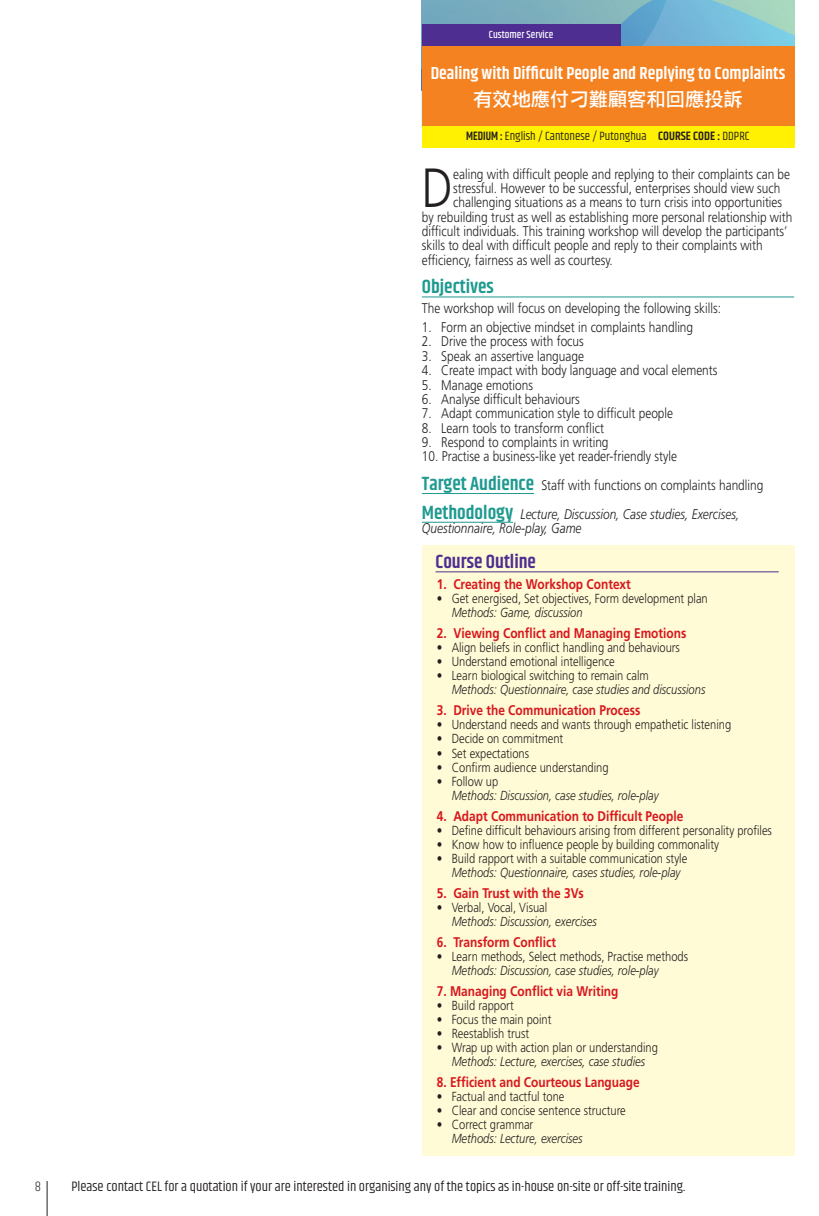
<style>
.page{position:relative;width:819px;height:1216px;background:#fff}
.page>*{position:absolute;margin:0;border:0;box-sizing:border-box;transform-origin:0 0}
._2019_Body_Text{font:300 55.12px "Frutiger LT Std";color:#231f20;scale:.85 1}
._2019_Eng_Headline{font:19.25px "DF Li Hei HK W5";color:#fff}
._2019_Sub-head{font:600 19.25px "Khand";color:#4e2e91}
._2019_Sub-head-2{font:600 19.25px "Khand";color:#1e9a90}
._2019_Eng_Headline-2{font:600 17.5px "Khand";color:#fff}
._2019_Body_Text-2{font:300 14px "Frutiger LT Std";color:#231f20;scale:.85 1}
._2019_Course_Headlin{font:700 14px "Frutiger LT Std";color:#d7171f;scale:.85 1}
.t1{font:14px "Khand";color:#231f20}
._2019_Sub-head-3{font:italic 300 14px/14.3px "Frutiger LT Std";color:#231f20;scale:.85 1}
._2019_Sub-head-4{font:300 14px "Frutiger LT Std";color:#231f20;scale:.85 1}
.t2{font:300 14px "Khand";color:#231f20}
._2019_Course_Body_Te{font:300 13.12px "Frutiger LT Std";color:#231f20;scale:.85 1}
._2019_Course_Body_Te-2{font:italic 300 13.12px "Frutiger LT Std";color:#231f20;scale:.85 1}
.t3{font:12.25px "Khand";color:#231f20}
.t4{font:500 10.5px "Khand";color:#fff}
.s1{font-weight:600}
.s2{font-family:"Khand";font-weight:600;font-size:19.25px;color:#1e9a90}
.s3{font-family:"Khand";font-weight:600;font-style:normal;font-size:19.25px;color:#1e9a90}
</style>
<div class="page">
<hr style="left:47px;top:1180px;width:1px;height:35px;background:#231f20">
<img style="left:422px;top:0;width:372px;height:46px">
<div style="left:422px;top:25px;width:198px;height:27px;background:#4e2e91"></div>
<div style="left:422px;top:46px;width:372px;height:88px;background:#f58220"></div>
<div style="left:422px;top:126px;width:372px;height:21px;background:#fff101"></div>
<div style="left:422px;top:544px;width:372px;height:611px;background:#fffbd6"></div>
<hr style="left:435px;top:571px;width:343px;height:1px;background:#4e2e91">
<hr style="left:422px;top:297px;width:372px;height:1px;background:#1e9a90">
<hr style="left:422px;top:493px;width:112px;height:1px;background:#1e9a90">
<hr style="left:422px;top:522px;width:91px;height:1px;background:#1e9a90">
<p class="t4" style="left:489px;top:28px;width:66px">Customer Service</p>
<p class="_2019_Eng_Headline-2" style="left:431px;top:61px;width:356px">Dealing with Difficult People and Replying to Complaints</p>
<p class="_2019_Eng_Headline" style="left:473px;top:89px;width:271px">有效地應付刁難顧客和回應投訴</p>
<p class="t3" style="left:466px;top:128px;width:285px"><span class="s1">MEDIUM :</span> English / Cantonese / Putonghua <span class="s1">COURSE CODE :</span> DDPRC</p>
<p class="_2019_Body_Text" style="left:422px;top:157px;width:38px">D</p>
<p class="_2019_Body_Text-2" style="left:453px;top:166px;width:398px">ealing with difficult people and replying to their complaints can be</p>
<p class="_2019_Body_Text-2" style="left:453px;top:180px;width:386px">stressful. However to be successful, enterprises should view such</p>
<p class="_2019_Body_Text-2" style="left:453px;top:194px;width:388px">challenging situations as a means to turn crisis into opportunities</p>
<p class="_2019_Body_Text-2" style="left:422px;top:209px;width:437px">by rebuilding trust as well as establishing more personal relationship with</p>
<p class="_2019_Body_Text-2" style="left:422px;top:223px;width:431px">difficult individuals. This training workshop will develop the participants’</p>
<p class="_2019_Body_Text-2" style="left:422px;top:237px;width:402px">skills to deal with difficult people and reply to their complaints with</p>
<p class="_2019_Body_Text-2" style="left:422px;top:252px;width:226px">efficiency, fairness as well as courtesy.</p>
<p class="_2019_Sub-head-2" style="left:422px;top:274px;width:73px">Objectives</p>
<p class="_2019_Body_Text-2" style="left:422px;top:300px;width:353px">The workshop will focus on developing the following skills:</p>
<p class="_2019_Body_Text-2" style="left:422px;top:319px;width:321px">1. Form an objective mindset in complaints handling</p>
<p class="_2019_Body_Text-2" style="left:422px;top:334px;width:192px">2. Drive the process with focus</p>
<p class="_2019_Body_Text-2" style="left:422px;top:348px;width:192px">3. Speak an assertive language</p>
<p class="_2019_Body_Text-2" style="left:422px;top:362px;width:349px">4. Create impact with body language and vocal elements</p>
<p class="_2019_Body_Text-2" style="left:422px;top:377px;width:132px">5. Manage emotions</p>
<p class="_2019_Body_Text-2" style="left:422px;top:391px;width:187px">6. Analyse difficult behaviours</p>
<p class="_2019_Body_Text-2" style="left:422px;top:405px;width:297px">7. Adapt communication style to difficult people</p>
<p class="_2019_Body_Text-2" style="left:422px;top:420px;width:216px">8. Learn tools to transform conflict</p>
<p class="_2019_Body_Text-2" style="left:422px;top:434px;width:221px">9. Respond to complaints in writing</p>
<p class="_2019_Body_Text-2" style="left:422px;top:448px;width:301px">10. Practise a business-like yet reader-friendly style</p>
<p class="_2019_Sub-head-4" style="left:422px;top:477px;width:403px"><span class="s2">Target Audience</span> Staff with functions on complaints handling</p>
<p class="_2019_Sub-head-3" style="left:422px;top:507px;width:375px"><span class="s3">Methodology</span> Lecture, Discussion, Case studies, Exercises,<br>Questionnaire, Role-play, Game</p>
<p class="_2019_Sub-head" style="left:435px;top:549px;width:102px">Course Outline</p>
<p class="_2019_Course_Headlin" style="left:437px;top:576px;width:230px">1. Creating the Workshop Context</p>
<p class="_2019_Course_Body_Te" style="left:437px;top:591px;width:320px">• Get energised, Set objectives, Form development plan</p>
<p class="_2019_Course_Body_Te-2" style="left:451px;top:605px;width:155px">Methods: Game, discussion</p>
<p class="_2019_Course_Headlin" style="left:437px;top:625px;width:295px">2. Viewing Conflict and Managing Emotions</p>
<p class="_2019_Course_Body_Te" style="left:437px;top:640px;width:287px">• Align beliefs in conflict handling and behaviours</p>
<p class="_2019_Course_Body_Te" style="left:437px;top:654px;width:211px">• Understand emotional intelligence</p>
<p class="_2019_Course_Body_Te" style="left:437px;top:668px;width:251px">• Learn biological switching to remain calm</p>
<p class="_2019_Course_Body_Te-2" style="left:451px;top:682px;width:300px">Methods: Questionnaire, case studies and discussions</p>
<p class="_2019_Course_Headlin" style="left:437px;top:702px;width:241px">3. Drive the Communication Process</p>
<p class="_2019_Course_Body_Te" style="left:437px;top:717px;width:348px">• Understand needs and wants through empathetic listening</p>
<p class="_2019_Course_Body_Te" style="left:437px;top:731px;width:150px">• Decide on commitment</p>
<p class="_2019_Course_Body_Te" style="left:437px;top:745px;width:110px">• Set expectations</p>
<p class="_2019_Course_Body_Te" style="left:437px;top:759px;width:204px">• Confirm audience understanding</p>
<p class="_2019_Course_Body_Te" style="left:437px;top:773px;width:74px">• Follow up</p>
<p class="_2019_Course_Body_Te-2" style="left:451px;top:787px;width:245px">Methods: Discussion, case studies, role-play</p>
<p class="_2019_Course_Headlin" style="left:437px;top:807px;width:291px">4. Adapt Communication to Difficult People</p>
<p class="_2019_Course_Body_Te" style="left:437px;top:822px;width:396px">• Define difficult behaviours arising from different personality profiles</p>
<p class="_2019_Course_Body_Te" style="left:437px;top:836px;width:333px">• Know how to influence people by building commonality</p>
<p class="_2019_Course_Body_Te" style="left:437px;top:850px;width:296px">• Build rapport with a suitable communication style</p>
<p class="_2019_Course_Body_Te-2" style="left:451px;top:864px;width:271px">Methods: Questionnaire, cases studies, role-play</p>
<p class="_2019_Course_Headlin" style="left:437px;top:884px;width:174px">5. Gain Trust with the 3Vs</p>
<p class="_2019_Course_Body_Te" style="left:437px;top:899px;width:131px">• Verbal, Vocal, Visual</p>
<p class="_2019_Course_Body_Te-2" style="left:451px;top:913px;width:172px">Methods: Discussion, exercises</p>
<p class="_2019_Course_Headlin" style="left:437px;top:933px;width:142px">6. Transform Conflict</p>
<p class="_2019_Course_Body_Te" style="left:437px;top:948px;width:297px">• Learn methods, Select methods, Practise methods</p>
<p class="_2019_Course_Body_Te-2" style="left:451px;top:962px;width:245px">Methods: Discussion, case studies, role-play</p>
<p class="_2019_Course_Headlin" style="left:437px;top:982px;width:215px">7. Managing Conflict via Writing</p>
<p class="_2019_Course_Body_Te" style="left:437px;top:997px;width:92px">• Build rapport</p>
<p class="_2019_Course_Body_Te" style="left:437px;top:1011px;width:136px">• Focus the main point</p>
<p class="_2019_Course_Body_Te" style="left:437px;top:1025px;width:110px">• Reestablish trust</p>
<p class="_2019_Course_Body_Te" style="left:437px;top:1039px;width:262px">• Wrap up with action plan or understanding</p>
<p class="_2019_Course_Body_Te-2" style="left:451px;top:1053px;width:229px">Methods: Lecture, exercises, case studies</p>
<p class="_2019_Course_Headlin" style="left:437px;top:1073px;width:240px">8. Efficient and Courteous Language</p>
<p class="_2019_Course_Body_Te" style="left:437px;top:1088px;width:152px">• Factual and tactful tone</p>
<p class="_2019_Course_Body_Te" style="left:437px;top:1102px;width:224px">• Clear and concise sentence structure</p>
<p class="_2019_Course_Body_Te" style="left:437px;top:1116px;width:115px">• Correct grammar</p>
<p class="_2019_Course_Body_Te-2" style="left:451px;top:1130px;width:155px">Methods: Lecture, exercises</p>
<p class="t2" style="left:35px;top:1177px;width:8px">8</p>
<p class="t1" style="left:71px;top:1178px;width:615px">Please contact CEL for a quotation if your are interested in organising any of the topics as in-house on-site or off-site training.</p>
</div>
